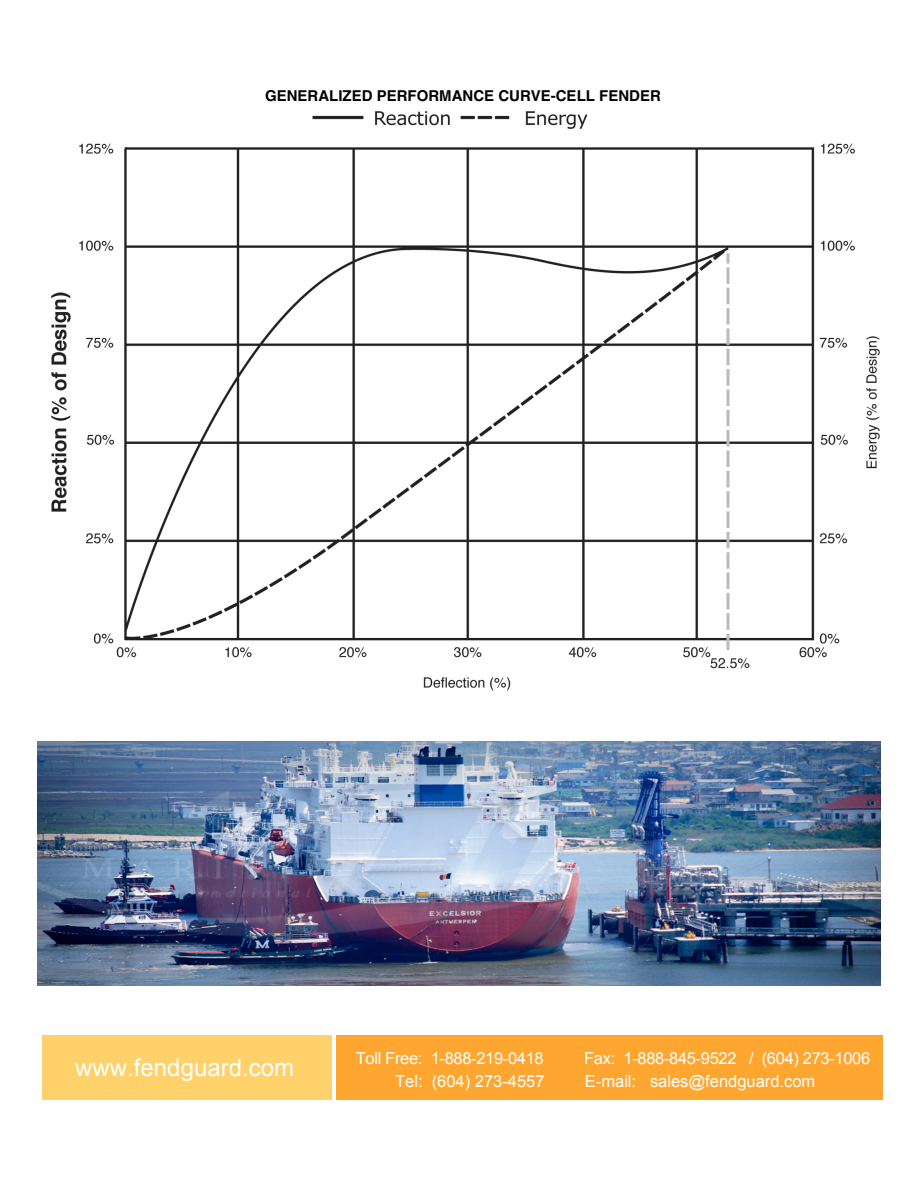
<style>
.page{position:relative;width:918px;height:1188px;background:#fff}
.page>*{position:absolute;margin:0;border:0;box-sizing:border-box;transform-origin:0 0}
.t1{font:24px "Arial";color:#fff}
.t2{font:16.5px "Arial";letter-spacing:-.02em;color:#fff}
.t3{font:16.5px "Arial";color:#fff}
.t4{font:700 15px "Helvetica";color:#000}
</style>
<div class="page">
<div style="left:42px;top:1036px;width:290px;height:64px;background:#ffd16b"></div>
<div style="left:337px;top:1036px;width:546px;height:64px;background:#ffa630"></div>
<img style="left:51px;top:111px;width:829px;height:580px">
<img style="left:37px;top:741px;width:844px;height:244px">
<p class="t4" style="left:265px;top:86px;width:397px">GENERALIZED PERFORMANCE CURVE-CELL FENDER</p>
<h1 class="t1" style="left:75px;top:1052px;width:220px">www.fendguard.com</h1>
<p class="t2" style="left:356px;top:1048px;width:190px">Toll Free: 1-888-219-0418</p>
<p class="t2" style="left:584px;top:1048px;width:288px">Fax: 1-888-845-9522 / (604) 273-1006</p>
<p class="t3" style="left:395px;top:1070px;width:151px">Tel: (604) 273-4557</p>
<p class="t3" style="left:585px;top:1070px;width:232px">E-mail: sales@fendguard.com</p>
</div>
